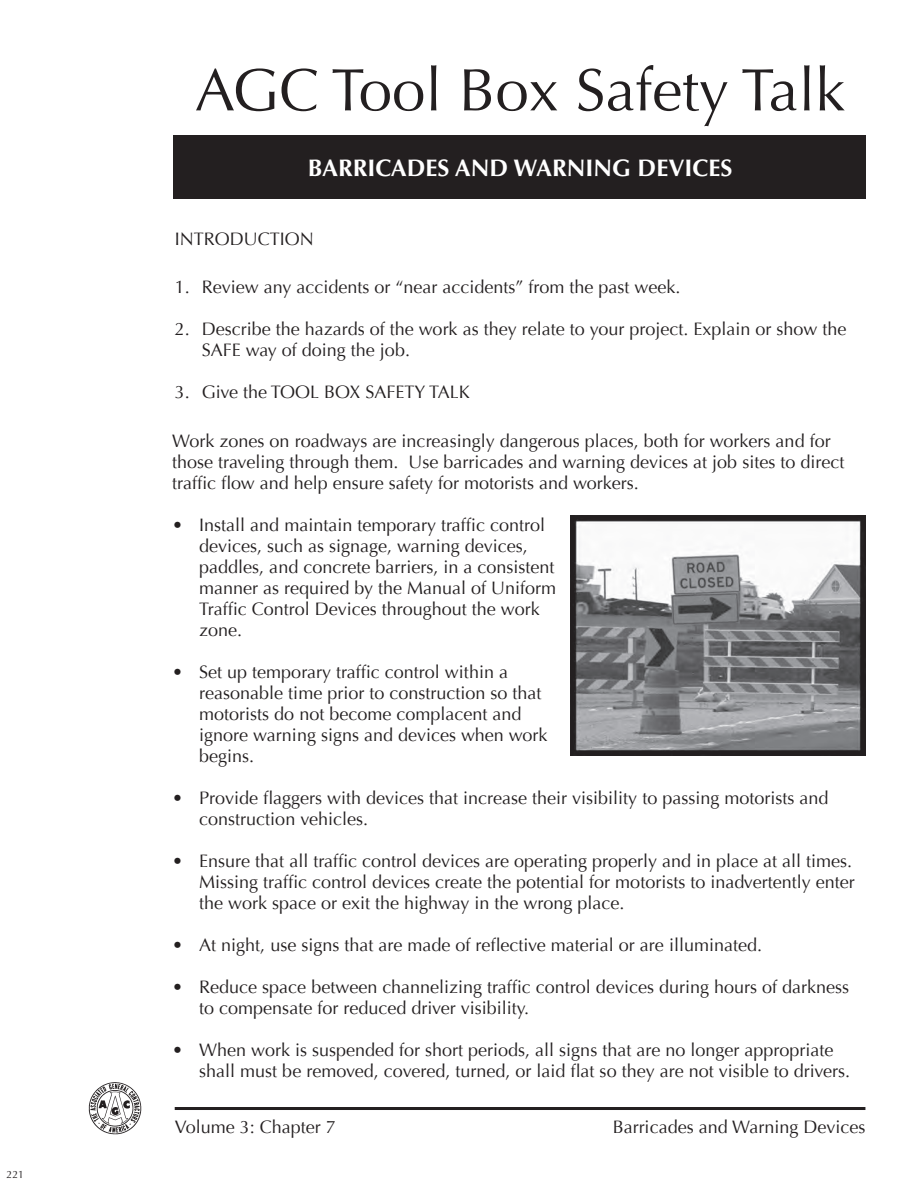
<style>
.page{position:relative;width:918px;height:1189px;background:#fff}
.page>*{position:absolute;margin:0;border:0;box-sizing:border-box;transform-origin:0 0}
.t1{font:60px "Optima";color:#231f20}
.t2{font:700 24px "Optima";color:#fff}
.t3{font:18px/21px "Optima";color:#231f20}
.t4{font:10.5px "Optima";color:#231f20}
</style>
<div class="page">
<div style="left:173px;top:135px;width:692px;height:64px;background:#231f20"></div>
<hr style="left:175px;top:1107px;width:690px;height:3px;background:#231f20">
<img style="left:88px;top:1082px;width:54px;height:53px">
<img style="left:570px;top:516px;width:295px;height:240px">
<p class="t4" style="left:7px;top:1170px;width:19px">221</p>
<p class="t1" style="left:195px;top:55px;width:652px">AGC Tool Box Safety Talk</p>
<p class="t2" style="left:308px;top:158px;width:426px">BARRICADES AND WARNING DEVICES</p>
<p class="t3" style="left:175px;top:229px;width:141px">INTRODUCTION</p>
<p class="t3" style="left:175px;top:277px;width:507px">1. Review any accidents or “near accidents” from the past week.</p>
<p class="t3" style="left:202px;top:319px;width:646px;text-indent:-27px">2. Describe the hazards of the work as they relate to your project. Explain or show the<br>SAFE way of doing the job.</p>
<p class="t3" style="left:175px;top:382px;width:297px">3. Give the TOOL BOX SAFETY TALK</p>
<p class="t3" style="left:172px;top:430px;width:673px">Work zones on roadways are increasingly dangerous places, both for workers and for those traveling through them. Use barricades and warning devices at job sites to direct traffic flow and help ensure safety for motorists and workers.</p>
<p class="t3" style="left:199px;top:514px;width:358px">Install and maintain temporary traffic control devices, such as signage, warning devices, paddles, and concrete barriers, in a consistent manner as required by the Manual of Uniform Traffic Control Devices throughout the work zone.</p>
<p class="t3" style="left:199px;top:661px;width:350px">Set up temporary traffic control within a reasonable time prior to construction so that motorists do not become complacent and ignore warning signs and devices when work begins.</p>
<p class="t3" style="left:199px;top:787px;width:631px">Provide flaggers with devices that increase their visibility to passing motorists and construction vehicles.</p>
<p class="t3" style="left:199px;top:850px;width:657px">Ensure that all traffic control devices are operating properly and in place at all times.<br>Missing traffic control devices create the potential for motorists to inadvertently enter the work space or exit the highway in the wrong place.</p>
<p class="t3" style="left:199px;top:934px;width:564px">At night, use signs that are made of reflective material or are illuminated.</p>
<p class="t3" style="left:199px;top:976px;width:651px">Reduce space between channelizing traffic control devices during hours of darkness to compensate for reduced driver visibility.</p>
<p class="t3" style="left:199px;top:1039px;width:652px">When work is suspended for short periods, all signs that are no longer appropriate shall must be removed, covered, turned, or laid flat so they are not visible to drivers.</p>
<p class="t3" style="left:172px;top:514px;width:12px">•</p>
<p class="t3" style="left:172px;top:661px;width:12px">•</p>
<p class="t3" style="left:172px;top:787px;width:12px">•</p>
<p class="t3" style="left:172px;top:850px;width:12px">•</p>
<p class="t3" style="left:172px;top:934px;width:12px">•</p>
<p class="t3" style="left:172px;top:976px;width:12px">•</p>
<p class="t3" style="left:172px;top:1039px;width:12px">•</p>
<p class="t3" style="left:175px;top:1117px;width:163px">Volume 3: Chapter 7</p>
<p class="t3" style="left:613px;top:1117px;width:254px">Barricades and Warning Devices</p>
</div>
